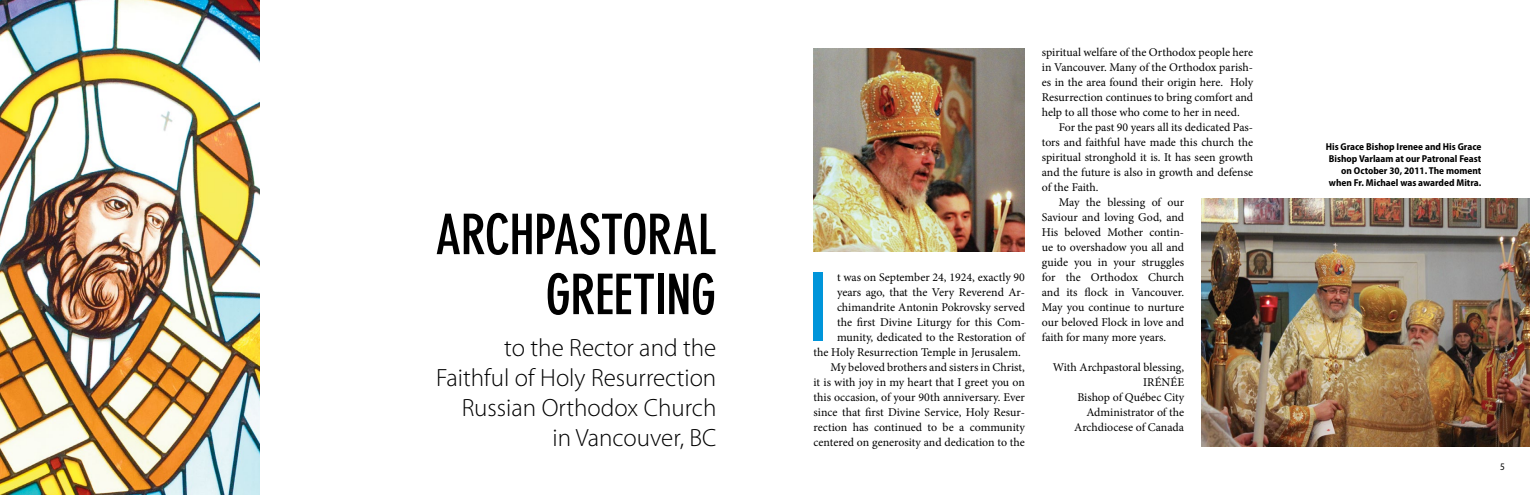
<style>
.page{position:relative;width:1530px;height:495px;background:#fff}
.page>*{position:absolute;margin:0;border:0;box-sizing:border-box;transform-origin:0 0}
.t1{font:700 condensed 93.38px "DIN Neuzeit Grotesk Std";color:#0095da}
.t2{font:700 condensed 55px/60px "DIN Neuzeit Grotesk Std";letter-spacing:-.015em;color:#000;text-align:right}
.t3{font:300 25px/30px "Myriad Pro";color:#000;text-align:right}
.t4{font:11.88px/15px "Minion Pro";letter-spacing:-.005em;color:#000;text-align:justify}
.t5{font:700 semi-condensed 10px/12px "Myriad Pro";color:#000;text-align:right}
.t6{font:semi-condensed 10px "Myriad Pro";color:#000}
</style>
<div class="page">
<img style="left:0;top:0;width:260px;height:495px">
<img style="left:1201px;top:199px;width:329px;height:247px">
<img style="left:814px;top:49px;width:211px;height:202px">
<h2 class="t2" style="left:436px;top:205px;width:282px">ARCHPASTORAL<br>GREETING</h2>
<h3 class="t3" style="left:436px;top:333px;width:282px">to the Rector and the<br>Faithful of Holy Resurrection<br>Russian Orthodox Church<br>in Vancouver, BC</h3>
<h1 class="t1" style="left:807px;top:254px;width:24px">I</h1>
<p class="t4" style="left:837px;top:270px;width:189px">t was on September 24, 1924, exactly 90</p>
<p class="t4" style="left:837px;top:285px;width:189px">years ago, that the Very Reverend Ar-</p>
<p class="t4" style="left:837px;top:300px;width:189px">chimandrite Antonin Pokrovsky served</p>
<p class="t4" style="left:837px;top:315px;width:189px">the first Divine Liturgy for this Com-</p>
<p class="t4" style="left:837px;top:330px;width:189px">munity, dedicated to the Restoration of</p>
<p class="t4" style="left:814px;top:345px;width:209px">the Holy Resurrection Temple in Jerusalem.</p>
<p class="t4" style="left:830px;top:360px;width:196px">My beloved brothers and sisters in Christ,</p>
<p class="t4" style="left:814px;top:375px;width:213px">it is with joy in my heart that I greet you on</p>
<p class="t4" style="left:814px;top:390px;width:213px">this occasion, of your 90th anniversary. Ever</p>
<p class="t4" style="left:814px;top:405px;width:213px">since that first Divine Service, Holy Resur-</p>
<p class="t4" style="left:814px;top:420px;width:213px">rection has continued to be a community</p>
<p class="t4" style="left:814px;top:435px;width:213px">centered on generosity and dedication to the</p>
<p class="t4" style="left:1042px;top:45px;width:213px">spiritual welfare of the Orthodox people here in Vancouver. Many of the Orthodox parish&shy;es in the area found their origin here. Holy Resurrection continues to bring comfort and help to all those who come to her in need.</p>
<p class="t4" style="left:1059px;top:120px;width:196px">For the past 90 years all its dedicated Pas-</p>
<p class="t4" style="left:1042px;top:135px;width:213px">tors and faithful have made this church the</p>
<p class="t4" style="left:1042px;top:150px;width:213px">spiritual stronghold it is. It has seen growth</p>
<p class="t4" style="left:1042px;top:165px;width:213px">and the future is also in growth and defense</p>
<p class="t4" style="left:1042px;top:180px;width:58px">of the Faith.</p>
<p class="t4" style="left:1059px;top:195px;width:127px">May the blessing of our</p>
<p class="t4" style="left:1042px;top:210px;width:144px">Saviour and loving God, and</p>
<p class="t4" style="left:1042px;top:225px;width:144px">His beloved Mother contin-</p>
<p class="t4" style="left:1042px;top:240px;width:144px">ue to overshadow you all and</p>
<p class="t4" style="left:1042px;top:255px;width:144px">guide you in your struggles</p>
<p class="t4" style="left:1042px;top:270px;width:144px">for the Orthodox Church</p>
<p class="t4" style="left:1042px;top:285px;width:144px">and its flock in Vancouver.</p>
<p class="t4" style="left:1042px;top:300px;width:144px">May you continue to nurture</p>
<p class="t4" style="left:1042px;top:315px;width:144px">our beloved Flock in love and</p>
<p class="t4" style="left:1042px;top:330px;width:126px">faith for many more years.</p>
<p class="t4" style="left:1053px;top:360px;width:133px;text-align:right">With Archpastoral blessing,<br>IRÉNÉE<br>Bishop of Québec City<br>Administrator of the<br>Archdiocese of Canada</p>
<p class="t5" style="left:1326px;top:140px;width:157px">His Grace Bishop Irenee and His Grace Bishop Varlaam at our Patronal Feast on October 30, 2011. The moment when Fr. Michael was awarded Mitra.</p>
<p class="t6" style="left:1500px;top:460px;width:6px">5</p>
</div>
